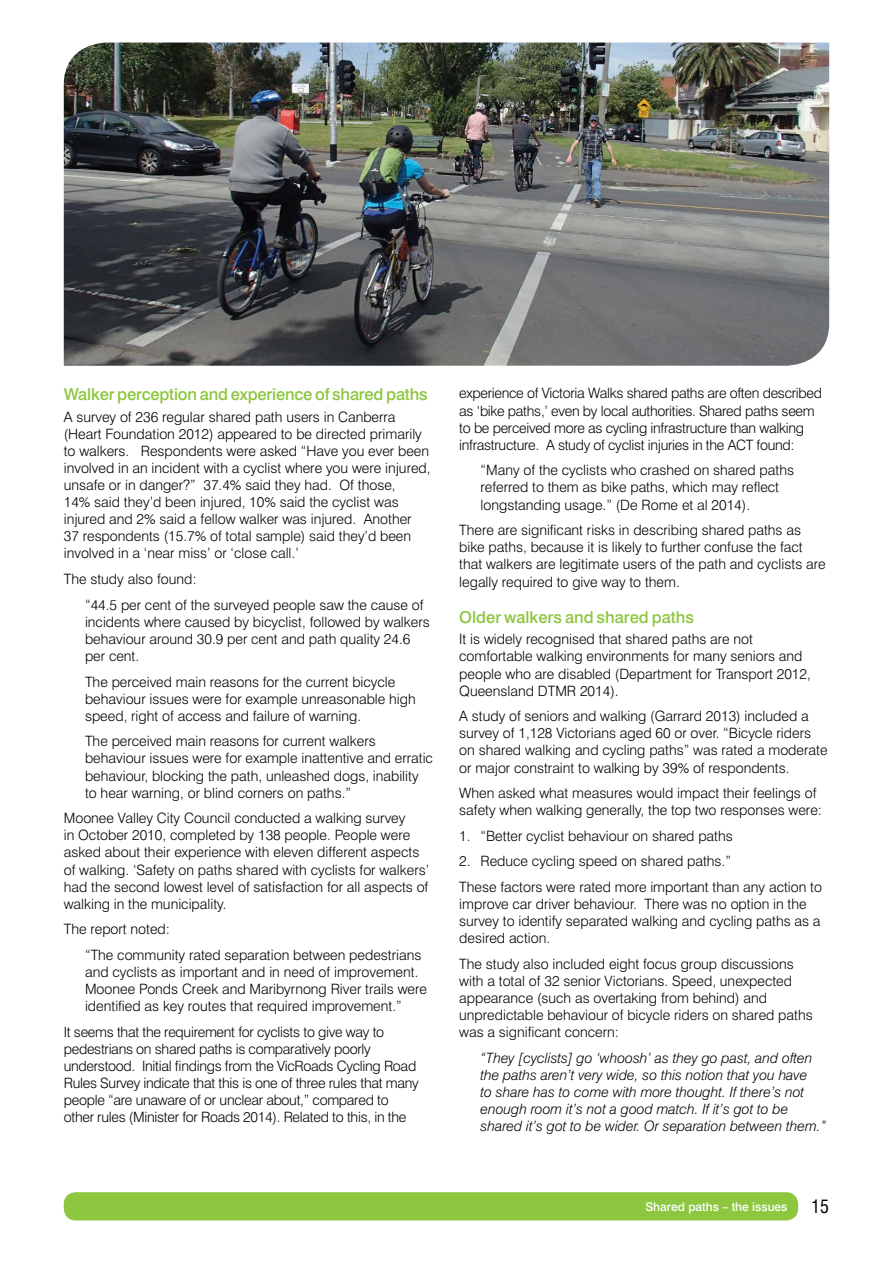
<style>
.page{position:relative;width:893px;height:1263px;background:#fff}
.page>*{position:absolute;margin:0;border:0;box-sizing:border-box;transform-origin:0 0}
.t1{font:condensed 18px "Swiss 721 BT";color:#000}
.t2{font:500 16.5px "Swiss 721 BT";letter-spacing:-.01em;color:#8dc63f}
.t3{font:300 14.25px/17.1px "Swiss 721 BT";color:#000}
.t4{font:300 14.25px/17.1px "Swiss 721 BT";letter-spacing:-.02em;color:#000}
.t5{font:italic 300 14.25px/17.1px "Swiss 721 BT";color:#000}
.t6{font:500 12px "Swiss 721 BT";color:#fff}
</style>
<div class="page">
<div style="left:64px;top:1192px;width:734px;height:28px;background:#8dc63f;border-radius:12px"></div>
<img style="left:64px;top:43px;width:765px;height:323px">
<p class="t2" style="left:64px;top:384px;width:365px">Walker perception and experience of shared paths</p>
<p class="t3" style="left:64px;top:408px;width:368px">A survey of 236 regular shared path users in Canberra (Heart Foundation 2012) appeared to be directed primarily to walkers. Respondents were asked “Have you ever been involved in an incident with a cyclist where you were injured, unsafe or in danger?” 37.4% said they had. Of those,<br>14% said they’d been injured, 10% said the cyclist was injured and 2% said a fellow walker was injured. Another<br>37 respondents (15.7% of total sample) said they’d been involved in a ‘near miss’ or ‘close call.’</p>
<p class="t3" style="left:85px;top:566px;width:340px;line-height:25.7px;text-indent:-21px">The study also found:<br>“44.5 per cent of the surveyed people saw the cause of</p>
<p class="t3" style="left:85px;top:613px;width:346px">incidents where caused by bicyclist, followed by walkers behaviour around 30.9 per cent and path quality 24.6 per cent.</p>
<p class="t3" style="left:85px;top:673px;width:332px">The perceived main reasons for the current bicycle behaviour issues were for example unreasonable high speed, right of access and failure of warning.</p>
<p class="t3" style="left:85px;top:733px;width:349px">The perceived main reasons for current walkers behaviour issues were for example inattentive and erratic behaviour, blocking the path, unleashed dogs, inability to hear warning, or blind corners on paths.”</p>
<p class="t3" style="left:64px;top:809px;width:367px">Moonee Valley City Council conducted a walking survey<br>in October 2010, completed by 138 people. People were asked about their experience with eleven different aspects of walking. ‘Safety on paths shared with cyclists for walkers’ had the second lowest level of satisfaction for all aspects of walking in the municipality.</p>
<p class="t3" style="left:85px;top:916px;width:338px;line-height:25.7px;text-indent:-21px">The report noted:<br>“The community rated separation between pedestrians</p>
<p class="t3" style="left:85px;top:963px;width:343px">and cyclists as important and in need of improvement.<br>Moonee Ponds Creek and Maribyrnong River trails were identified as key routes that required improvement.”</p>
<p class="t4" style="left:64px;top:1023px;width:357px">It seems that the requirement for cyclists to give way to pedestrians on shared paths is comparatively poorly understood. Initial findings from the VicRoads Cycling Road Rules Survey indicate that this is one of three rules that many people “are unaware of or unclear about,” compared to other rules (Minister for Roads 2014). Related to this, in the</p>
<p class="t4" style="left:459px;top:385px;width:364px">experience of Victoria Walks shared paths are often described as ‘bike paths,’ even by local authorities. Shared paths seem to be perceived more as cycling infrastructure than walking infrastructure. A study of cyclist injuries in the ACT found:</p>
<p class="t3" style="left:480px;top:462px;width:315px">“Many of the cyclists who crashed on shared paths referred to them as bike paths, which may reflect longstanding usage.” (De Rome et al 2014).</p>
<p class="t3" style="left:459px;top:521px;width:368px">There are significant risks in describing shared paths as bike paths, because it is likely to further confuse the fact that walkers are legitimate users of the path and cyclists are legally required to give way to them.</p>
<p class="t2" style="left:459px;top:607px;width:236px">Older walkers and shared paths</p>
<p class="t3" style="left:459px;top:631px;width:353px">It is widely recognised that shared paths are not comfortable walking environments for many seniors and people who are disabled (Department for Transport 2012, Queensland DTMR 2014).</p>
<p class="t3" style="left:459px;top:707px;width:370px">A study of seniors and walking (Garrard 2013) included a survey of 1,128 Victorians aged 60 or over. “Bicycle riders on shared walking and cycling paths” was rated a moderate or major constraint to walking by 39% of respondents.</p>
<p class="t3" style="left:459px;top:784px;width:364px">When asked what measures would impact their feelings of safety when walking generally, the top two responses were:</p>
<p class="t3" style="left:459px;top:827px;width:275px">1. “Better cyclist behaviour on shared paths</p>
<p class="t3" style="left:459px;top:848px;width:364px;line-height:25.7px">2. Reduce cycling speed on shared paths.”<br>These factors were rated more important than any action to</p>
<p class="t3" style="left:459px;top:895px;width:363px">improve car driver behaviour. There was no option in the survey to identify separated walking and cycling paths as a desired action.</p>
<p class="t3" style="left:459px;top:955px;width:355px">The study also included eight focus group discussions with a total of 32 senior Victorians. Speed, unexpected appearance (such as overtaking from behind) and unpredictable behaviour of bicycle riders on shared paths was a significant concern:</p>
<p class="t5" style="left:480px;top:1049px;width:347px">“They [cyclists] go ‘whoosh’ as they go past, and often the paths aren’t very wide, so this notion that you have<br>to share has to come with more thought. If there’s not enough room it’s not a good match. If it’s got to be shared it’s got to be wider. Or separation between them.”</p>
<p class="t6" style="left:645px;top:1199px;width:144px">Shared paths – the issues</p>
<p class="t1" style="left:811px;top:1196px;width:19px">15</p>
</div>
